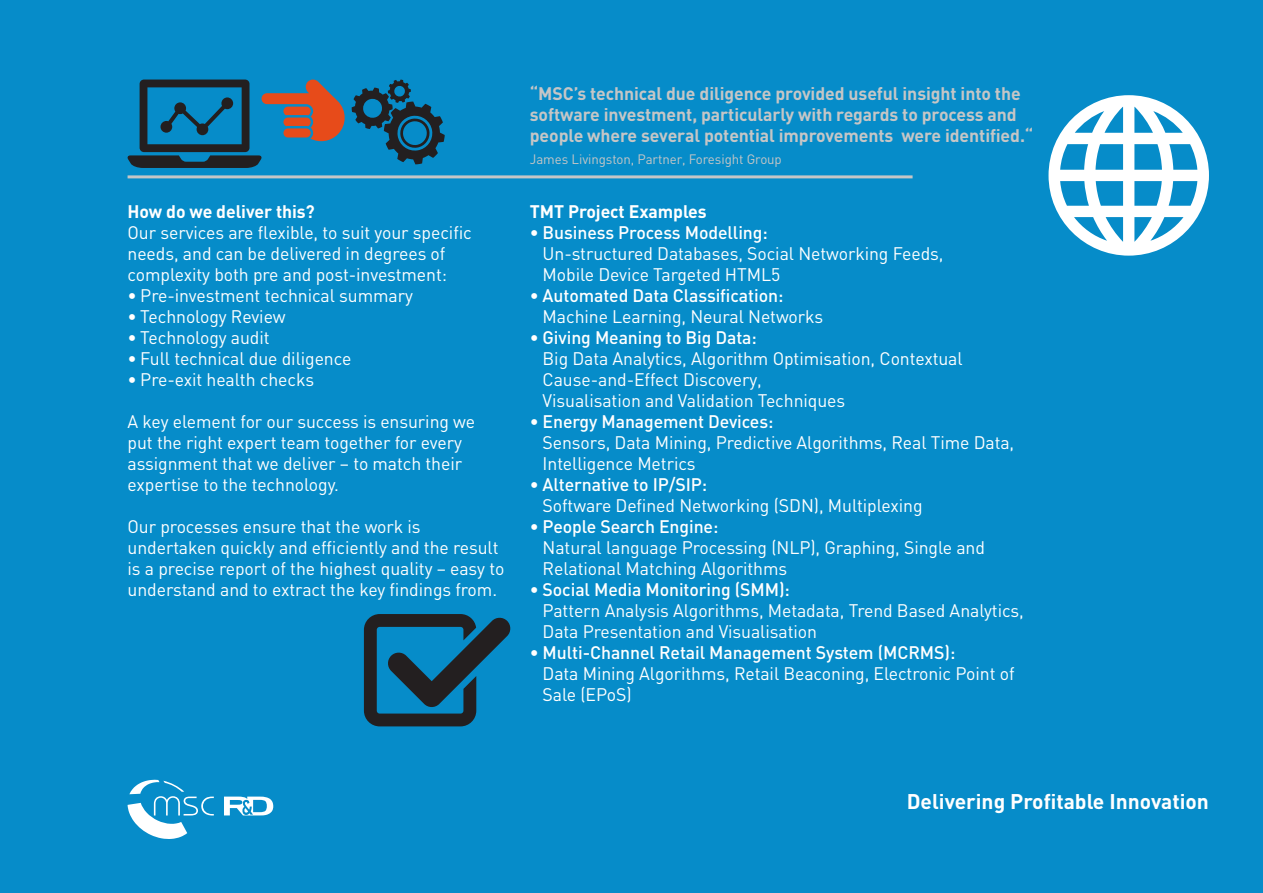
<style>
.page{position:relative;width:1263px;height:893px;background:#068cc9}
.page>*{position:absolute;margin:0;border:0;box-sizing:border-box;transform-origin:0 0}
.t1{font:700 21px "DIN";color:#fff}
.t2{font:18px/21px "DIN";letter-spacing:-.005em;color:#fff}
.t3{font:500 18px "DIN";letter-spacing:-.005em;color:#fff}
.t4{font:700 18px/21px "DIN";letter-spacing:-.005em;color:#c6c6c6}
.t5{font:700 18px "DIN";letter-spacing:-.005em;color:#fff}
.t6{font:13.5px "DIN";letter-spacing:-.005em;color:#c6c6c6}
</style>
<div class="page">
<svg style="left:128px;top:780px;width:86px;height:59px"></svg>
<svg style="left:224px;top:797px;width:49px;height:18px"></svg>
<hr style="left:128px;top:175px;width:784px;height:3px;background:#c6c6c6">
<svg style="left:1048px;top:95px;width:161px;height:161px"></svg>
<svg style="left:364px;top:614px;width:147px;height:112px"></svg>
<svg style="left:127px;top:79px;width:318px;height:89px"></svg>
<p class="t5" style="left:128px;top:200px;width:189px">How do we deliver this?</p>
<p class="t2" style="left:128px;top:222px;width:346px">Our services are flexible, to suit your specific needs, and can be delivered in degrees of complexity both pre and post-investment:</p>
<p class="t2" style="left:128px;top:285px;width:287px">• Pre-investment technical summary</p>
<p class="t2" style="left:128px;top:306px;width:160px">• Technology Review</p>
<p class="t2" style="left:128px;top:327px;width:144px">• Technology audit</p>
<p class="t2" style="left:128px;top:348px;width:225px">• Full technical due diligence</p>
<p class="t2" style="left:128px;top:369px;width:188px">• Pre-exit health checks</p>
<p class="t2" style="left:128px;top:411px;width:349px">A key element for our success is ensuring we put the right expert team together for every assignment that we deliver – to match their expertise to the technology.</p>
<p class="t2" style="left:128px;top:516px;width:378px">Our processes ensure that the work is undertaken quickly and efficiently and the result is a precise report of the highest quality – easy to understand and to extract the key findings from.</p>
<p class="t4" style="left:530px;top:82px;width:505px">“MSC’s technical due diligence provided useful insight into the software investment, particularly with regards to process and people where several potential improvements were identified.“</p>
<p class="t6" style="left:530px;top:151px;width:253px">James Livingston, Partner, Foresight Group</p>
<p class="t5" style="left:530px;top:199px;width:178px">TMT Project Examples</p>
<p class="t3" style="left:530px;top:221px;width:239px">• Business Process Modelling:</p>
<p class="t2" style="left:543px;top:242px;width:402px">Un-structured Databases, Social Networking Feeds,<br>Mobile Device Targeted HTML5</p>
<p class="t3" style="left:530px;top:284px;width:255px">• Automated Data Classification:</p>
<p class="t2" style="left:543px;top:305px;width:282px">Machine Learning, Neural Networks</p>
<p class="t3" style="left:530px;top:326px;width:229px">• Giving Meaning to Big Data:</p>
<p class="t2" style="left:543px;top:347px;width:422px">Big Data Analytics, Algorithm Optimisation, Contextual<br>Cause-and-Effect Discovery,<br>Visualisation and Validation Techniques</p>
<p class="t3" style="left:530px;top:410px;width:245px">• Energy Management Devices:</p>
<p class="t2" style="left:543px;top:431px;width:473px">Sensors, Data Mining, Predictive Algorithms, Real Time Data,<br>Intelligence Metrics</p>
<p class="t3" style="left:530px;top:473px;width:179px">• Alternative to IP/SIP:</p>
<p class="t2" style="left:543px;top:494px;width:382px">Software Defined Networking (SDN), Multiplexing</p>
<p class="t3" style="left:530px;top:515px;width:190px">• People Search Engine:</p>
<p class="t2" style="left:543px;top:536px;width:444px">Natural language Processing (NLP), Graphing, Single and<br>Relational Matching Algorithms</p>
<p class="t3" style="left:530px;top:578px;width:262px">• Social Media Monitoring (SMM):</p>
<p class="t2" style="left:543px;top:599px;width:483px">Pattern Analysis Algorithms, Metadata, Trend Based Analytics,<br>Data Presentation and Visualisation</p>
<p class="t3" style="left:530px;top:641px;width:427px">• Multi-Channel Retail Management System (MCRMS):</p>
<p class="t2" style="left:543px;top:662px;width:473px">Data Mining Algorithms, Retail Beaconing, Electronic Point of<br>Sale (EPoS)</p>
<p class="t1" style="left:907px;top:788px;width:304px">Delivering Profitable Innovation</p>
</div>
